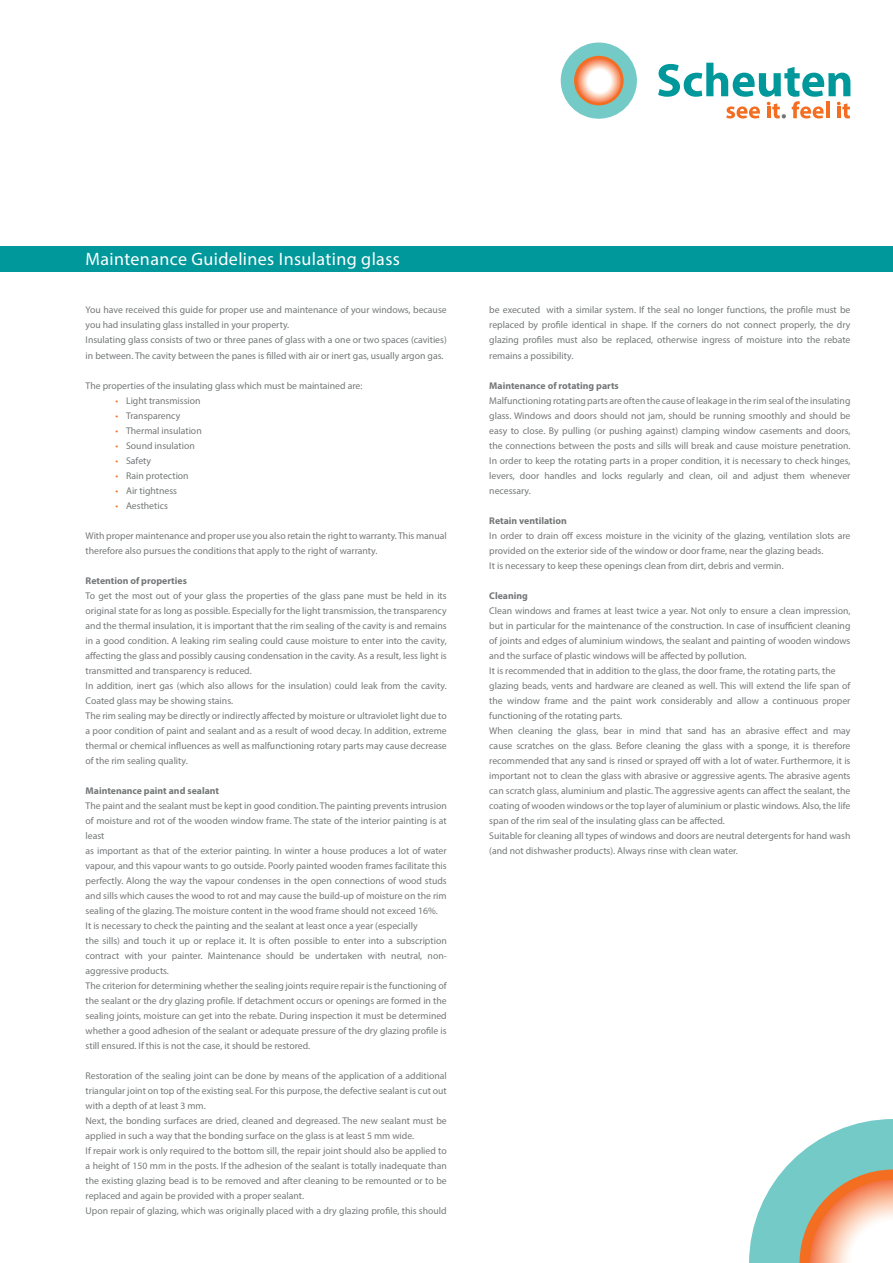
<style>
.page{position:relative;width:893px;height:1263px;background:#fff}
.page>*{position:absolute;margin:0;border:0;box-sizing:border-box;transform-origin:0 0}
.t1{font:18px "Myriad Pro";letter-spacing:.02em;color:#fff}
.t2{font:9.75px/15px "Myriad Pro";color:#747778;text-align:justify}
.t3{font:700 9.75px "Myriad Pro";color:#747778}
.s1{color:#f36e21}
</style>
<div class="page">
<div style="left:0;top:246px;width:893px;height:25px;background:#00989b"></div>
<svg style="left:749px;top:1119px;width:144px;height:144px"></svg>
<div style="left:561px;top:43px;width:76px;height:76px;background:#73cac7;border-radius:50%"></div>
<svg style="left:574px;top:56px;width:50px;height:49px"></svg>
<svg style="left:577px;top:59px;width:44px;height:44px;background:#fac9b2"></svg>
<svg style="left:658px;top:63px;width:192px;height:55px"></svg>
<p class="t1" style="left:86px;top:248px;width:316px">Maintenance Guidelines Insulating glass</p>
<p class="t2" style="left:86px;top:303px;width:363px">You have received this guide for proper use and maintenance of your windows, because you had insulating glass installed in your property.</p>
<p class="t2" style="left:86px;top:333px;width:363px">Insulating glass consists of two or three panes of glass with a one or two spaces (cavities) in between. The cavity between the panes is filled with air or inert gas, usually argon gas.</p>
<p class="t2" style="left:86px;top:378px;width:278px">The properties of the insulating glass which must be maintained are:</p>
<p class="t2" style="left:116px;top:393px;width:87px"><span class="s1">•</span> Light transmission</p>
<p class="t2" style="left:116px;top:408px;width:66px"><span class="s1">•</span> Transparency</p>
<p class="t2" style="left:116px;top:423px;width:88px"><span class="s1">•</span> Thermal insulation</p>
<p class="t2" style="left:116px;top:438px;width:81px"><span class="s1">•</span> Sound insulation</p>
<p class="t2" style="left:116px;top:453px;width:37px"><span class="s1">•</span> Safety</p>
<p class="t2" style="left:116px;top:468px;width:75px"><span class="s1">•</span> Rain protection</p>
<p class="t2" style="left:116px;top:483px;width:63px"><span class="s1">•</span> Air tightness</p>
<p class="t2" style="left:116px;top:498px;width:54px"><span class="s1">•</span> Aesthetics</p>
<p class="t2" style="left:86px;top:528px;width:363px">With proper maintenance and proper use you also retain the right to warranty. This manual therefore also pursues the conditions that apply to the right of warranty.</p>
<p class="t3" style="left:86px;top:574px;width:103px">Retention of properties</p>
<p class="t2" style="left:86px;top:588px;width:363px">To get the most out of your glass the properties of the glass pane must be held in its original state for as long as possible. Especially for the light transmission, the transparency and the thermal insulation, it is important that the rim sealing of the cavity is and remains in a good condition. A leaking rim sealing could cause moisture to enter into the cavity, affecting the glass and possibly causing condensation in the cavity. As a result, less light is transmitted and transparency is reduced.</p>
<p class="t2" style="left:86px;top:678px;width:363px">In addition, inert gas (which also allows for the insulation) could leak from the cavity.<br>Coated glass may be showing stains.</p>
<p class="t2" style="left:86px;top:708px;width:363px">The rim sealing may be directly or indirectly affected by moisture or ultraviolet light due to a poor condition of paint and sealant and as a result of wood decay. In addition, extreme thermal or chemical influences as well as malfunctioning rotary parts may cause decrease of the rim sealing quality.</p>
<p class="t3" style="left:86px;top:784px;width:135px">Maintenance paint and sealant</p>
<p class="t2" style="left:86px;top:798px;width:363px">The paint and the sealant must be kept in good condition. The painting prevents intrusion</p>
<p class="t2" style="left:86px;top:813px;width:363px">of moisture and rot of the wooden window frame. The state of the interior painting is at least</p>
<p class="t2" style="left:86px;top:843px;width:363px">as important as that of the exterior painting. In winter a house produces a lot of water vapour, and this vapour wants to go outside. Poorly painted wooden frames facilitate this perfectly. Along the way the vapour condenses in the open connections of wood studs and sills which causes the wood to rot and may cause the build-up of moisture on the rim sealing of the glazing. The moisture content in the wood frame should not exceed 16%.</p>
<p class="t2" style="left:86px;top:918px;width:334px">It is necessary to check the painting and the sealant at least once a year (especially</p>
<p class="t2" style="left:86px;top:933px;width:363px">the sills) and touch it up or replace it. It is often possible to enter into a subscription contract with your painter. Maintenance should be undertaken with neutral, non&shy;aggressive products.</p>
<p class="t2" style="left:86px;top:978px;width:363px">The criterion for determining whether the sealing joints require repair is the functioning of the sealant or the dry glazing profile. If detachment occurs or openings are formed in the sealing joints, moisture can get into the rebate. During inspection it must be determined whether a good adhesion of the sealant or adequate pressure of the dry glazing profile is still ensured. If this is not the case, it should be restored.</p>
<p class="t2" style="left:86px;top:1068px;width:363px">Restoration of the sealing joint can be done by means of the application of a additional triangular joint on top of the existing seal. For this purpose, the defective sealant is cut out with a depth of at least 3 mm.</p>
<p class="t2" style="left:86px;top:1113px;width:363px">Next, the bonding surfaces are dried, cleaned and degreased. The new sealant must be applied in such a way that the bonding surface on the glass is at least 5 mm wide.</p>
<p class="t2" style="left:86px;top:1143px;width:363px">If repair work is only required to the bottom sill, the repair joint should also be applied to a height of 150 mm in the posts. If the adhesion of the sealant is totally inadequate than the existing glazing bead is to be removed and after cleaning to be remounted or to be replaced and again be provided with a proper sealant.</p>
<p class="t2" style="left:86px;top:1203px;width:363px">Upon repair of glazing, which was originally placed with a dry glazing profile, this should</p>
<p class="t2" style="left:489px;top:303px;width:363px">be executed with a similar system. If the seal no longer functions, the profile must be replaced by profile identical in shape. If the corners do not connect properly, the dry glazing profiles must also be replaced, otherwise ingress of moisture into the rebate remains a possibility.</p>
<p class="t3" style="left:489px;top:379px;width:131px">Maintenance of rotating parts</p>
<p class="t2" style="left:489px;top:393px;width:363px">Malfunctioning rotating parts are often the cause of leakage in the rim seal of the insulating glass. Windows and doors should not jam, should be running smoothly and should be easy to close. By pulling (or pushing against) clamping window casements and doors, the connections between the posts and sills will break and cause moisture penetration.<br>In order to keep the rotating parts in a proper condition, it is necessary to check hinges, levers, door handles and locks regularly and clean, oil and adjust them whenever necessary.</p>
<p class="t3" style="left:489px;top:514px;width:79px">Retain ventilation</p>
<p class="t2" style="left:489px;top:528px;width:363px">In order to drain off excess moisture in the vicinity of the glazing, ventilation slots are provided on the exterior side of the window or door frame, near the glazing beads.</p>
<p class="t2" style="left:489px;top:558px;width:296px">It is necessary to keep these openings clean from dirt, debris and vermin.</p>
<p class="t3" style="left:489px;top:589px;width:40px">Cleaning</p>
<p class="t2" style="left:489px;top:603px;width:363px">Clean windows and frames at least twice a year. Not only to ensure a clean impression, but in particular for the maintenance of the construction. In case of insufficient cleaning of joints and edges of aluminium windows, the sealant and painting of wooden windows and the surface of plastic windows will be affected by pollution.</p>
<p class="t2" style="left:489px;top:663px;width:348px">It is recommended that in addition to the glass, the door frame, the rotating parts, the</p>
<p class="t2" style="left:489px;top:678px;width:363px">glazing beads, vents and hardware are cleaned as well. This will extend the life span of the window frame and the paint work considerably and allow a continuous proper functioning of the rotating parts.</p>
<p class="t2" style="left:489px;top:723px;width:363px">When cleaning the glass, bear in mind that sand has an abrasive effect and may cause scratches on the glass. Before cleaning the glass with a sponge, it is therefore recommended that any sand is rinsed or sprayed off with a lot of water. Furthermore, it is important not to clean the glass with abrasive or aggressive agents. The abrasive agents can scratch glass, aluminium and plastic. The aggressive agents can affect the sealant, the coating of wooden windows or the top layer of aluminium or plastic windows. Also, the life span of the rim seal of the insulating glass can be affected.</p>
<p class="t2" style="left:489px;top:828px;width:363px">Suitable for cleaning all types of windows and doors are neutral detergents for hand wash (and not dishwasher products). Always rinse with clean water.</p>
</div>
